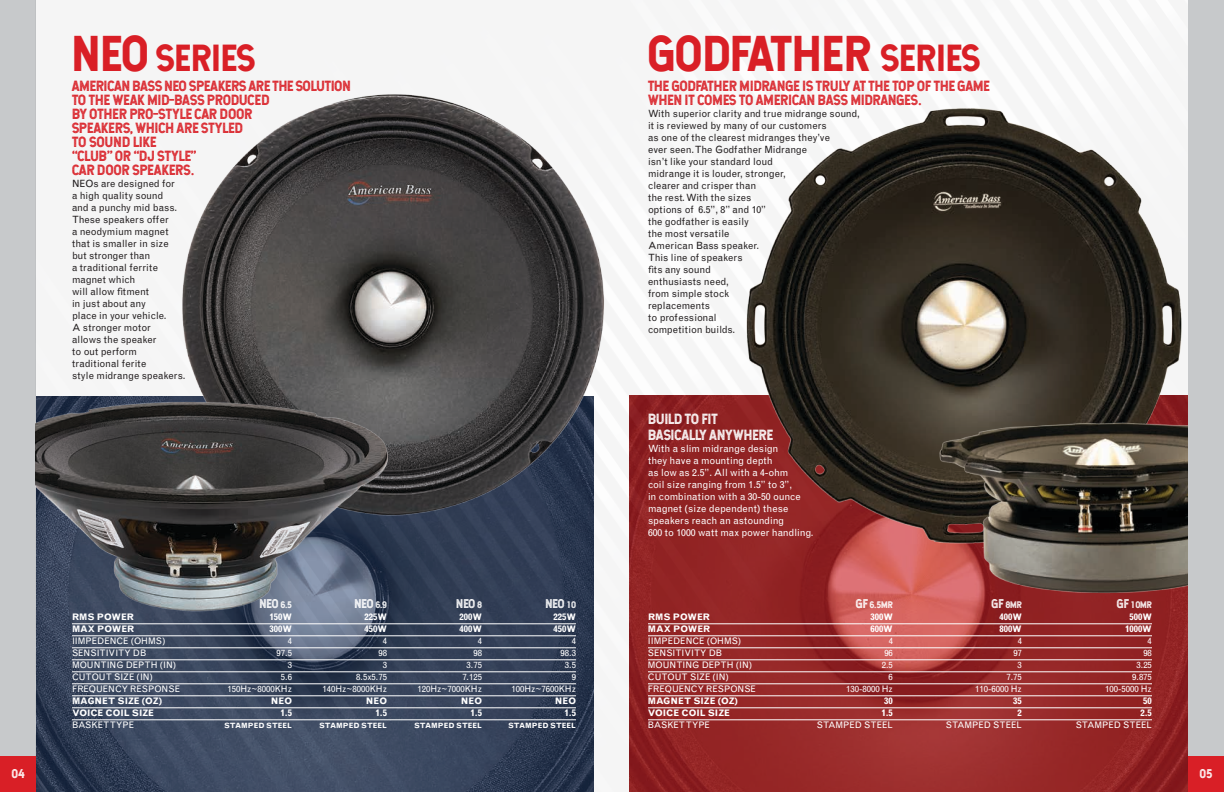
<style>
.page{position:relative;width:1224px;height:792px;background:#fff}
.page>*{position:absolute;margin:0;border:0;box-sizing:border-box;transform-origin:0 0}
.t1{font:48px "Hansief";color:#d91f26}
.t2{font:36px "Hansief";color:#d91f26}
.t3{font:14px/14px "Hansief Rough";color:#d91f26}
.t4{font:14px/16px "Hansief Rough";color:#fff}
.t5{font:12px "Hansief Rough";color:#fff}
.t6{font:10px/12px "Grotesque";color:#231f20}
.t7{font:10px/12px "Grotesque";letter-spacing:-.005em;color:#fff}
.t8{font:9px "Grotesque";color:#fff}
.t9{font:700 9px "Grotesque";color:#fff}
.t10{font:9px "Hansief Rough";color:#fff}
.t11{font:700 7.2px "Grotesque";color:#fff}
.s1{font-size:48px}
.s2{font-size:9px}
.s3{font-size:36px}
.s4{font-size:12px}
</style>
<div class="page">
<div style="left:0;top:0;width:36px;height:792px;background:#c7c9cb"></div>
<img style="left:36px;top:1px;width:1152px;height:791px">
<div style="left:1188px;top:0;width:36px;height:792px;background:#c7c9cb"></div>
<div style="left:1188px;top:756px;width:36px;height:36px;background:#d91f26"></div>
<div style="left:0;top:756px;width:36px;height:36px;background:#d91f26"></div>
<hr style="left:648px;top:624px;width:504px;height:1px;background:#fff">
<hr style="left:648px;top:636px;width:504px;height:1px;background:#fff">
<hr style="left:648px;top:648px;width:504px;height:1px;background:#fff">
<hr style="left:648px;top:660px;width:504px;height:1px;background:#fff">
<hr style="left:648px;top:672px;width:504px;height:1px;background:#fff">
<hr style="left:648px;top:684px;width:504px;height:1px;background:#fff">
<hr style="left:648px;top:696px;width:504px;height:1px;background:#fff">
<hr style="left:648px;top:708px;width:504px;height:1px;background:#fff">
<hr style="left:648px;top:720px;width:504px;height:1px;background:#fff">
<hr style="left:72px;top:624px;width:504px;height:1px;background:#fff">
<hr style="left:72px;top:636px;width:504px;height:1px;background:#fff">
<hr style="left:72px;top:648px;width:504px;height:1px;background:#fff">
<hr style="left:72px;top:660px;width:504px;height:1px;background:#fff">
<hr style="left:72px;top:672px;width:504px;height:1px;background:#fff">
<hr style="left:72px;top:684px;width:504px;height:1px;background:#fff">
<hr style="left:72px;top:696px;width:504px;height:1px;background:#fff">
<hr style="left:72px;top:708px;width:504px;height:1px;background:#fff">
<hr style="left:72px;top:720px;width:504px;height:1px;background:#fff">
<img style="left:667px;top:65px;width:521px;height:520px">
<img style="left:938px;top:415px;width:250px;height:181px">
<img style="left:177px;top:91px;width:433px;height:429px">
<img style="left:36px;top:396px;width:356px;height:222px">
<h2 class="t2" style="left:72px;top:35px;width:185px"><span class="s1">NEO</span> SERIES</h2>
<h3 class="t3" style="left:72px;top:79px;width:280px">AMERICAN BASS NEO SPEAKERS ARE THE SOLUTION<br>TO THE WEAK MID-BASS PRODUCED<br>BY OTHER PRO-STYLE CAR DOOR<br>SPEAKERS, WHICH ARE STYLED<br>TO SOUND LIKE<br>“CLUB” OR “DJ STYLE”<br>CAR DOOR SPEAKERS.</h3>
<p class="t6" style="left:72px;top:178px;width:115px">NEOs are designed for<br>a high quality sound<br>and a punchy mid bass.<br>These speakers offer<br>a neodymium magnet that is smaller in size but stronger than<br>a traditional ferrite magnet which<br>will allow fitment<br>in just about any<br>place in your vehicle.<br>A stronger motor<br>allows the speaker<br>to out perform traditional ferite<br>style midrange speakers.</p>
<p class="t5" style="left:259px;top:596px;width:34px">NEO <span class="s2">6.5</span></p>
<p class="t5" style="left:354px;top:596px;width:34px">NEO <span class="s2">6.9</span></p>
<p class="t5" style="left:456px;top:596px;width:27px">NEO <span class="s2">8</span></p>
<p class="t5" style="left:545px;top:596px;width:32px">NEO <span class="s2">10</span></p>
<p class="t9" style="left:72px;top:612px;width:64px">RMS POWER</p>
<p class="t9" style="left:269px;top:612px;width:24px">150W</p>
<p class="t9" style="left:364px;top:612px;width:24px">225W</p>
<p class="t9" style="left:459px;top:612px;width:24px">200W</p>
<p class="t9" style="left:553px;top:612px;width:24px">225W</p>
<p class="t9" style="left:72px;top:624px;width:64px">MAX POWER</p>
<p class="t9" style="left:269px;top:624px;width:24px">300W</p>
<p class="t9" style="left:364px;top:624px;width:24px">450W</p>
<p class="t9" style="left:459px;top:624px;width:24px">400W</p>
<p class="t9" style="left:553px;top:624px;width:24px">450W</p>
<p class="t8" style="left:72px;top:636px;width:95px">IIMPEDENCE (OHMS)</p>
<p class="t8" style="left:288px;top:636px;width:6px">4</p>
<p class="t8" style="left:383px;top:636px;width:6px">4</p>
<p class="t8" style="left:478px;top:636px;width:6px">4</p>
<p class="t8" style="left:572px;top:636px;width:6px">4</p>
<p class="t8" style="left:72px;top:648px;width:76px">SENSITIVITY DB</p>
<p class="t8" style="left:277px;top:648px;width:17px">97.5</p>
<p class="t8" style="left:378px;top:648px;width:10px">98</p>
<p class="t8" style="left:473px;top:648px;width:10px">98</p>
<p class="t8" style="left:561px;top:648px;width:17px">98.3</p>
<p class="t8" style="left:72px;top:660px;width:106px">MOUNTING DEPTH (IN)</p>
<p class="t8" style="left:288px;top:660px;width:6px">3</p>
<p class="t8" style="left:383px;top:660px;width:6px">3</p>
<p class="t8" style="left:467px;top:660px;width:17px">3.75</p>
<p class="t8" style="left:565px;top:660px;width:13px">3.5</p>
<p class="t8" style="left:72px;top:672px;width:83px">CUTOUT SIZE (IN)</p>
<p class="t8" style="left:281px;top:672px;width:13px">5.6</p>
<p class="t8" style="left:356px;top:672px;width:32px">8.5x5.75</p>
<p class="t8" style="left:462px;top:672px;width:21px">7.125</p>
<p class="t8" style="left:572px;top:672px;width:6px">9</p>
<p class="t8" style="left:72px;top:684px;width:110px">FREQUENCY RESPONSE</p>
<p class="t8" style="left:228px;top:684px;width:66px">150Hz~8000KHz</p>
<p class="t8" style="left:323px;top:684px;width:66px">140Hz~8000KHz</p>
<p class="t8" style="left:418px;top:684px;width:66px">120Hz~7000KHz</p>
<p class="t8" style="left:512px;top:684px;width:66px">100Hz~7600KHz</p>
<p class="t9" style="left:72px;top:696px;width:92px">MAGNET SIZE (OZ)</p>
<p class="t9" style="left:271px;top:696px;width:23px">NEO</p>
<p class="t9" style="left:366px;top:696px;width:23px">NEO</p>
<p class="t9" style="left:461px;top:696px;width:23px">NEO</p>
<p class="t9" style="left:555px;top:696px;width:23px">NEO</p>
<p class="t9" style="left:72px;top:708px;width:84px">VOICE COIL SIZE</p>
<p class="t9" style="left:280px;top:708px;width:13px">1.5</p>
<p class="t9" style="left:375px;top:708px;width:13px">1.5</p>
<p class="t9" style="left:471px;top:708px;width:13px">1.5</p>
<p class="t9" style="left:564px;top:708px;width:13px">1.5</p>
<p class="t8" style="left:72px;top:720px;width:64px">BASKET TYPE</p>
<p class="t11" style="left:224px;top:722px;width:69px">STAMPED STEEL</p>
<p class="t11" style="left:319px;top:722px;width:69px">STAMPED STEEL</p>
<p class="t11" style="left:414px;top:722px;width:69px">STAMPED STEEL</p>
<p class="t11" style="left:508px;top:722px;width:69px">STAMPED STEEL</p>
<h1 class="t1" style="left:648px;top:23px;width:334px">GODFATHER <span class="s3">SERIES</span></h1>
<h3 class="t3" style="left:648px;top:79px;width:343px">THE GODFATHER MIDRANGE IS TRULY AT THE TOP OF THE GAME<br>WHEN IT COMES TO AMERICAN BASS MIDRANGES.</h3>
<p class="t6" style="left:648px;top:108px;width:213px">With superior clarity and true midrange sound, it is reviewed by many of our customers<br>as one of the clearest midranges they’ve<br>ever seen. The Godfather Midrange<br>isn’t like your standard loud<br>midrange it is louder, stronger,<br>clearer and crisper than<br>the rest. With the sizes<br>options of 6.5”, 8” and 10”<br>the godfather is easily<br>the most versatile<br>American Bass speaker.<br>This line of speakers<br>fits any sound<br>enthusiasts need,<br>from simple stock<br>replacements<br>to professional<br>competition builds.</p>
<h3 class="t4" style="left:648px;top:411px;width:127px">BUILD TO FIT<br>BASICALLY ANYWHERE</h3>
<p class="t7" style="left:648px;top:443px;width:167px">With a slim midrange design<br>they have a mounting depth<br>as low as 2.5”. All with a 4-ohm<br>coil size ranging from 1.5” to 3”,<br>in combination with a 30-50 ounce magnet (size dependent) these speakers reach an astounding<br>600 to 1000 watt max power handling.</p>
<p class="t10" style="left:856px;top:599px;width:39px"><span class="s4">GF</span> 6.5MR</p>
<p class="t10" style="left:992px;top:599px;width:32px"><span class="s4">GF</span> 8MR</p>
<p class="t10" style="left:1117px;top:599px;width:37px"><span class="s4">GF</span> 10MR</p>
<p class="t9" style="left:648px;top:612px;width:64px">RMS POWER</p>
<p class="t9" style="left:870px;top:612px;width:24px">300W</p>
<p class="t9" style="left:999px;top:612px;width:24px">400W</p>
<p class="t9" style="left:1129px;top:612px;width:24px">500W</p>
<p class="t9" style="left:648px;top:624px;width:64px">MAX POWER</p>
<p class="t9" style="left:870px;top:624px;width:24px">600W</p>
<p class="t9" style="left:999px;top:624px;width:24px">800W</p>
<p class="t9" style="left:1125px;top:624px;width:28px">1000W</p>
<p class="t8" style="left:648px;top:636px;width:95px">IIMPEDENCE (OHMS)</p>
<p class="t8" style="left:889px;top:636px;width:6px">4</p>
<p class="t8" style="left:1018px;top:636px;width:6px">4</p>
<p class="t8" style="left:1148px;top:636px;width:6px">4</p>
<p class="t8" style="left:648px;top:648px;width:76px">SENSITIVITY DB</p>
<p class="t8" style="left:884px;top:648px;width:10px">96</p>
<p class="t8" style="left:1013px;top:648px;width:10px">97</p>
<p class="t8" style="left:1143px;top:648px;width:10px">98</p>
<p class="t8" style="left:648px;top:660px;width:106px">MOUNTING DEPTH (IN)</p>
<p class="t8" style="left:882px;top:660px;width:13px">2.5</p>
<p class="t8" style="left:1018px;top:660px;width:6px">3</p>
<p class="t8" style="left:1137px;top:660px;width:17px">3.25</p>
<p class="t8" style="left:648px;top:672px;width:83px">CUTOUT SIZE (IN)</p>
<p class="t8" style="left:889px;top:672px;width:6px">6</p>
<p class="t8" style="left:1007px;top:672px;width:17px">7.75</p>
<p class="t8" style="left:1132px;top:672px;width:21px">9.875</p>
<p class="t8" style="left:648px;top:684px;width:110px">FREQUENCY RESPONSE</p>
<p class="t8" style="left:846px;top:684px;width:48px">130-8000 Hz</p>
<p class="t8" style="left:975px;top:684px;width:48px">110-6000 Hz</p>
<p class="t8" style="left:1105px;top:684px;width:48px">100-5000 Hz</p>
<p class="t9" style="left:648px;top:696px;width:92px">MAGNET SIZE (OZ)</p>
<p class="t9" style="left:884px;top:696px;width:10px">30</p>
<p class="t9" style="left:1013px;top:696px;width:10px">35</p>
<p class="t9" style="left:1143px;top:696px;width:10px">50</p>
<p class="t9" style="left:648px;top:708px;width:84px">VOICE COIL SIZE</p>
<p class="t9" style="left:881px;top:708px;width:13px">1.5</p>
<p class="t9" style="left:1018px;top:708px;width:6px">2</p>
<p class="t9" style="left:1140px;top:708px;width:13px">2.5</p>
<p class="t8" style="left:648px;top:720px;width:64px">BASKET TYPE</p>
<p class="t8" style="left:817px;top:720px;width:78px">STAMPED STEEL</p>
<p class="t8" style="left:946px;top:720px;width:78px">STAMPED STEEL</p>
<p class="t8" style="left:1076px;top:720px;width:78px">STAMPED STEEL</p>
<p class="t5" style="left:12px;top:766px;width:14px">04</p>
<p class="t5" style="left:1200px;top:766px;width:14px">05</p>
</div>
